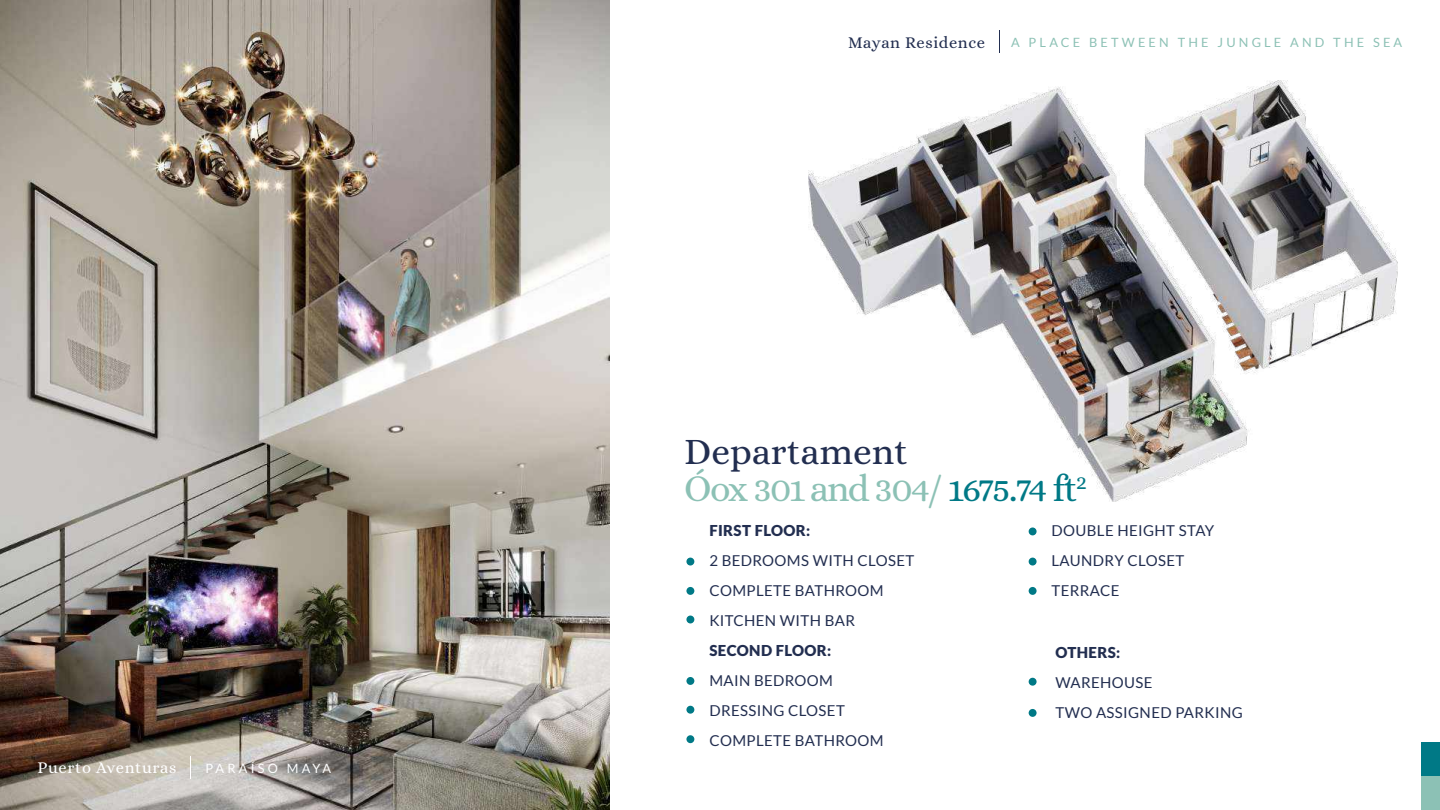
<style>
.page{position:relative;width:1440px;height:810px;background:#fff}
.page>*{position:absolute;margin:0;border:0;box-sizing:border-box;transform-origin:0 0}
.t1{font:37.5px/37.5px "Alice";letter-spacing:-.045em;color:#8cc1b5}
.t2{font:16.5px "Alice";letter-spacing:.04em;color:#fff}
.t3{font:16.5px "Alice";letter-spacing:.035em;color:#222e50}
.t4{font:15px/30px "Lato";letter-spacing:.025em;color:#222e50}
.t5{font:900 15px "Lato";letter-spacing:.025em;color:#222e50}
.t6{font:12.75px "Lato";letter-spacing:.25em;color:#8cc1b5}
.t7{font:12.75px "Lato";letter-spacing:.25em;color:#fff}
.s1{color:#222e50}
.s2{color:#007986}
</style>
<div class="page">
<div style="left:1029px;top:527px;width:8px;height:8px;background:#007986;border-radius:50%"></div>
<div style="left:1029px;top:558px;width:8px;height:8px;background:#007986;border-radius:50%"></div>
<div style="left:1029px;top:587px;width:8px;height:8px;background:#007986;border-radius:50%"></div>
<div style="left:1029px;top:709px;width:8px;height:8px;background:#007986;border-radius:50%"></div>
<div style="left:1029px;top:678px;width:8px;height:8px;background:#007986;border-radius:50%"></div>
<div style="left:686px;top:558px;width:8px;height:8px;background:#007986;border-radius:50%"></div>
<div style="left:686px;top:587px;width:8px;height:8px;background:#007986;border-radius:50%"></div>
<div style="left:686px;top:616px;width:8px;height:7px;background:#007986;border-radius:50%"></div>
<div style="left:686px;top:677px;width:8px;height:8px;background:#007986;border-radius:50%"></div>
<div style="left:686px;top:706px;width:8px;height:8px;background:#007986;border-radius:50%"></div>
<div style="left:686px;top:735px;width:8px;height:8px;background:#007986;border-radius:50%"></div>
<img style="left:808px;top:80px;width:589px;height:421px">
<svg style="left:999px;top:31px;width:1px;height:22px"></svg>
<div style="left:1421px;top:742px;width:19px;height:34px;background:#007986"></div>
<div style="left:1421px;top:776px;width:19px;height:34px;background:#8cc1b5"></div>
<img style="left:0;top:0;width:609px;height:810px">
<svg style="left:190px;top:757px;width:1px;height:22px"></svg>
<p class="t7" style="left:205px;top:760px;width:127px">PARAÍSO MAYA</p>
<p class="t2" style="left:38px;top:758px;width:140px">Puerto Aventuras</p>
<p class="t7" style="left:205px;top:760px;width:150px">MAYAN PARADISE</p>
<p class="t3" style="left:848px;top:33px;width:138px">Mayan Residence</p>
<p class="t6" style="left:1011px;top:34px;width:393px">A PLACE BETWEEN THE JUNGLE AND THE SEA</p>
<h1 class="t1" style="left:684px;top:432px;width:404px"><span class="s1">Departament<br></span>Óox 301 and 304/ <span class="s2">1675.74 ft</span><sup>2</sup></h1>
<p class="t5" style="left:709px;top:521px;width:102px">FIRST FLOOR:</p>
<p class="t4" style="left:709px;top:545px;width:206px">2 BEDROOMS WITH CLOSET<br>COMPLETE BATHROOM<br>KITCHEN WITH BAR</p>
<p class="t4" style="left:1052px;top:515px;width:164px">DOUBLE HEIGHT STAY<br>LAUNDRY CLOSET<br>TERRACE</p>
<p class="t5" style="left:709px;top:641px;width:123px">SECOND FLOOR:</p>
<p class="t4" style="left:709px;top:665px;width:176px">MAIN BEDROOM<br>DRESSING CLOSET<br>COMPLETE BATHROOM</p>
<p class="t5" style="left:1056px;top:643px;width:66px">OTHERS:</p>
<p class="t4" style="left:1056px;top:667px;width:189px">WAREHOUSE<br>TWO ASSIGNED PARKING</p>
</div>
